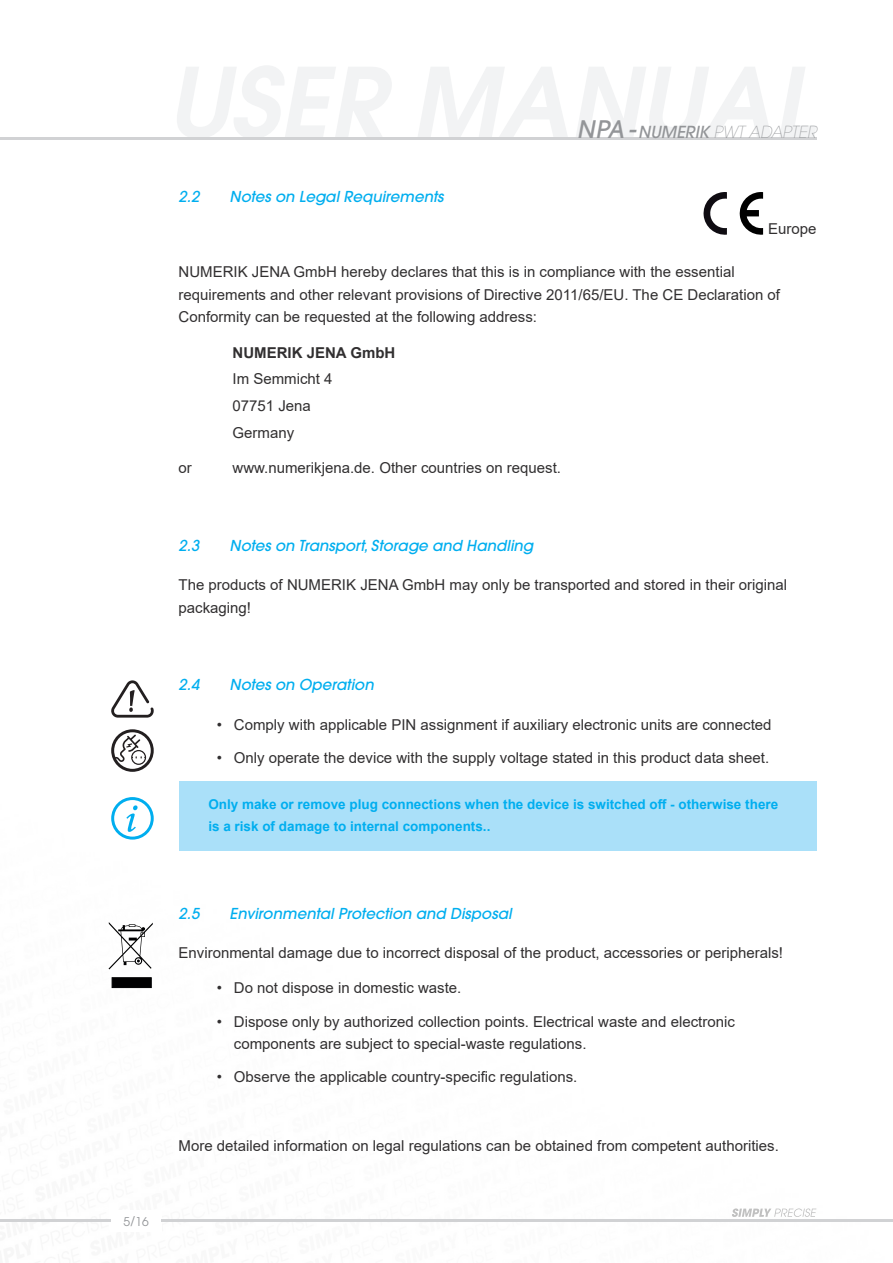
<style>
.page{position:relative;width:893px;height:1263px;background:#fff}
.page>*{position:absolute;margin:0;border:0;box-sizing:border-box;transform-origin:0 0}
.t1{font:italic 200 16.5px "ITC Avant Garde Std";color:#939598}
.t2{font:15px/22.5px "Arial";color:#312f30}
.t3{font:italic 500 15px "ITC Avant Garde Std";color:#00aeef}
.t4{font:700 15px "Arial";color:#312f30}
.t5{font:700 13.5px/22.5px "Arial";color:#00aeef}
.t6{font:12px "ITC Avant Garde Std";color:#939598}
.s1{font-weight:500;font-size:24px}
.s2{font-weight:500}
</style>
<div class="page">
<svg style="left:732px;top:1208px;width:84px;height:9px"></svg>
<hr style="left:162px;top:1219px;width:731px;height:3px;background:#d1d2d4">
<hr style="left:0;top:1219px;width:111px;height:3px;background:#d1d2d4">
<svg style="left:177px;top:66px;width:215px;height:72px"></svg>
<svg style="left:417px;top:67px;width:151px;height:71px"></svg>
<svg style="left:576px;top:67px;width:196px;height:71px"></svg>
<svg style="left:779px;top:67px;width:37px;height:71px"></svg>
<hr style="left:0;top:138px;width:816px;height:2px;background:#d1d2d4">
<div style="left:112px;top:978px;width:39px;height:10px;background:#000001"></div>
<svg style="left:108px;top:922px;width:45px;height:47px"></svg>
<svg style="left:704px;top:192px;width:23px;height:43px"></svg>
<svg style="left:739px;top:192px;width:24px;height:43px"></svg>
<div style="left:179px;top:782px;width:637px;height:69px;background:#aae0f9"></div>
<svg style="left:111px;top:729px;width:43px;height:43px"></svg>
<svg style="left:111px;top:680px;width:43px;height:38px"></svg>
<svg style="left:111px;top:797px;width:43px;height:42px"></svg>
<p class="t6" style="left:123px;top:1214px;width:27px">5/16</p>
<p class="t3" style="left:179px;top:188px;width:22px">2.2</p>
<p class="t3" style="left:230px;top:188px;width:216px">Notes on Legal Requirements</p>
<p class="t1" style="left:577px;top:122px;width:241px"><span class="s1">NPA -</span> <span class="s2">NUMERIK</span> PWT ADAPTER</p>
<p class="t2" style="left:768px;top:218px;width:50px">Europe</p>
<p class="t2" style="left:179px;top:261px;width:603px">NUMERIK JENA GmbH hereby declares that this is in compliance with the essential requirements and other relevant provisions of Directive 2011/65/EU. The CE Declaration of<br>Conformity can be requested at the following address:</p>
<p class="t4" style="left:233px;top:342px;width:164px">NUMERIK JENA GmbH</p>
<p class="t2" style="left:233px;top:365px;width:102px;line-height:26.7px">Im Semmicht 4<br>07751 Jena<br>Germany</p>
<p class="t2" style="left:179px;top:456px;width:15px">or</p>
<p class="t2" style="left:233px;top:456px;width:330px">www.numerikjena.de. Other countries on request.</p>
<p class="t3" style="left:179px;top:536px;width:22px">2.3</p>
<p class="t3" style="left:230px;top:536px;width:305px">Notes on Transport, Storage and Handling</p>
<p class="t2" style="left:179px;top:573px;width:610px">The products of NUMERIK JENA GmbH may only be transported and stored in their original packaging!</p>
<p class="t3" style="left:179px;top:675px;width:22px">2.4</p>
<p class="t3" style="left:230px;top:675px;width:146px">Notes on Operation</p>
<p class="t2" style="left:217px;top:713px;width:556px">• Comply with applicable PIN assignment if auxiliary electronic units are connected</p>
<p class="t2" style="left:217px;top:746px;width:554px">• Only operate the device with the supply voltage stated in this product data sheet.</p>
<p class="t5" style="left:208px;top:793px;width:571px">Only make or remove plug connections when the device is switched off - otherwise there is a risk of damage to internal components..</p>
<p class="t3" style="left:179px;top:904px;width:22px">2.5</p>
<p class="t3" style="left:230px;top:904px;width:284px">Environmental Protection and Disposal</p>
<p class="t2" style="left:179px;top:941px;width:606px">Environmental damage due to incorrect disposal of the product, accessories or peripherals!</p>
<p class="t2" style="left:217px;top:977px;width:246px">• Do not dispose in domestic waste.</p>
<p class="t2" style="left:234px;top:1010px;width:503px;text-indent:-17px">• Dispose only by authorized collection points. Electrical waste and electronic components are subject to special-waste regulations.</p>
<p class="t2" style="left:217px;top:1065px;width:362px">• Observe the applicable country-specific regulations.</p>
<p class="t2" style="left:179px;top:1134px;width:602px">More detailed information on legal regulations can be obtained from competent authorities.</p>
</div>
